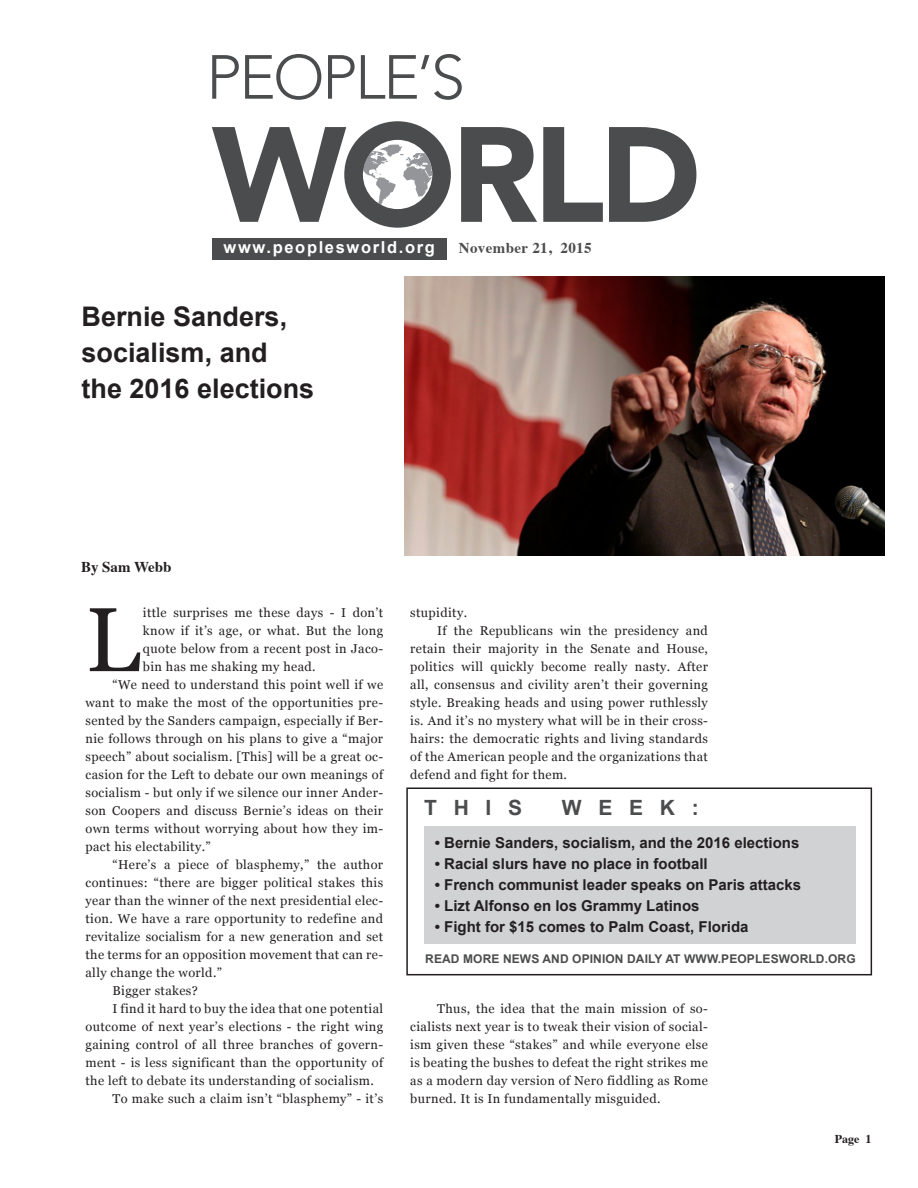
<style>
.page{position:relative;width:918px;height:1188px;background:#fff}
.page>*{position:absolute;margin:0;border:0;box-sizing:border-box;transform-origin:0 0}
.caps_paragraph{font:90.75px "Georgia";color:#231f20}
.title_arial-medium{font:700 27px "Arial";color:#231f20}
.title_arial-Tiny{font:700 21px "Arial";letter-spacing:.8em;color:#4b4c4d}
.t1{font:700 16.5px "Arial";letter-spacing:.1em;color:#fff}
.t2{font:700 15px "Arial";color:#231f20}
.by_line{font:700 15px "Times";letter-spacing:.025em;color:#4b4c4d}
.by_line-2{font:700 15px "Times";color:#231f20}
.body-text{font:12.75px/18px "Georgia";letter-spacing:.03em;color:#231f20;text-align:justify}
.caps_paragraph-2{font:12.75px/18px "Georgia";letter-spacing:.03em;color:#231f20;text-align:justify}
.title_arial-Tiny-2{font:700 12px "Arial";letter-spacing:.01em;color:#4b4c4d}
.by_line-3{font:700 12px "Times";color:#231f20}
</style>
<div class="page">
<div style="left:212px;top:238px;width:235px;height:21px;background:#4b4c4d"></div>
<svg style="left:212px;top:55px;width:27px;height:44px"></svg>
<svg style="left:245px;top:54px;width:76px;height:46px"></svg>
<svg style="left:328px;top:55px;width:27px;height:44px"></svg>
<svg style="left:361px;top:54px;width:101px;height:46px"></svg>
<svg style="left:461px;top:127px;width:76px;height:95px"></svg>
<svg style="left:543px;top:127px;width:60px;height:95px"></svg>
<svg style="left:609px;top:127px;width:87px;height:95px"></svg>
<svg style="left:212px;top:121px;width:239px;height:107px"></svg>
<div style="left:424px;top:826px;width:432px;height:118px;background:#d1d2d4"></div>
<div style="left:406px;top:788px;width:466px;height:187px;border:2px solid #231f20"></div>
<img style="left:404px;top:276px;width:481px;height:279px">
<p class="t1" style="left:224px;top:237px;width:213px">www.peoplesworld.org</p>
<p class="by_line" style="left:459px;top:234px;width:134px">November 21, 2015</p>
<p class="title_arial-medium" style="left:82px;top:298px;width:207px">Bernie Sanders,</p>
<p class="title_arial-medium" style="left:82px;top:334px;width:188px">socialism, and</p>
<p class="title_arial-medium" style="left:82px;top:370px;width:234px">the 2016 elections</p>
<p class="by_line-2" style="left:81px;top:553px;width:92px">By Sam Webb</p>
<p class="caps_paragraph" style="left:86px;top:585px;width:56px">L</p>
<p class="caps_paragraph-2" style="left:143px;top:604px;width:242px">ittle surprises me these days - I don’t know if it’s age, or what. But the long quote below from a recent post in Jaco&shy;bin has me shaking my head.</p>
<p class="body-text" style="left:86px;top:676px;width:299px;text-indent:27px">“We need to understand this point well if we want to make the most of the opportunities pre&shy;sented by the Sanders campaign, especially if Ber&shy;nie follows through on his plans to give a “major speech” about socialism. [This] will be a great oc&shy;casion for the Left to debate our own meanings of socialism - but only if we silence our inner Ander&shy;son Coopers and discuss Bernie’s ideas on their own terms without worrying about how they im&shy;pact his electability.”</p>
<p class="body-text" style="left:86px;top:856px;width:299px;text-indent:27px">“Here’s a piece of blasphemy,” the author continues: “there are bigger political stakes this year than the winner of the next presidential elec&shy;tion. We have a rare opportunity to redefine and revitalize socialism for a new generation and set the terms for an opposition movement that can re&shy;ally change the world.”</p>
<p class="body-text" style="left:112px;top:982px;width:87px">Bigger stakes?</p>
<p class="body-text" style="left:86px;top:1000px;width:299px;text-indent:27px">I find it hard to buy the idea that one potential outcome of next year’s elections - the right wing gaining control of all three branches of govern&shy;ment - is less significant than the opportunity of the left to debate its understanding of socialism.</p>
<p class="body-text" style="left:112px;top:1090px;width:272px">To make such a claim isn’t “blasphemy” - it’s</p>
<p class="body-text" style="left:410px;top:604px;width:58px">stupidity.</p>
<p class="body-text" style="left:410px;top:622px;width:299px;text-indent:27px">If the Republicans win the presidency and retain their majority in the Senate and House, politics will quickly become really nasty. After all, consensus and civility aren’t their governing style. Breaking heads and using power ruthlessly is. And it’s no mystery what will be in their cross&shy;hairs: the democratic rights and living standards of the American people and the organizations that defend and fight for them.</p>
<p class="title_arial-Tiny" style="left:424px;top:794px;width:100px">THIS</p>
<p class="title_arial-Tiny" style="left:562px;top:794px;width:139px">WEEK:</p>
<p class="t2" style="left:435px;top:833px;width:366px">• Bernie Sanders, socialism, and the 2016 elections</p>
<p class="t2" style="left:435px;top:854px;width:274px">• Racial slurs have no place in football</p>
<p class="t2" style="left:435px;top:875px;width:368px">• French communist leader speaks on Paris attacks</p>
<p class="t2" style="left:435px;top:896px;width:266px">• Lizt Alfonso en los Grammy Latinos</p>
<p class="t2" style="left:435px;top:917px;width:315px">• Fight for $15 comes to Palm Coast, Florida</p>
<p class="title_arial-Tiny-2" style="left:425px;top:951px;width:432px">READ MORE NEWS AND OPINION DAILY AT WWW.PEOPLESWORLD.ORG</p>
<p class="body-text" style="left:410px;top:1000px;width:299px;text-indent:27px">Thus, the idea that the main mission of so&shy;cialists next year is to tweak their vision of social&shy;ism given these “stakes” and while everyone else is beating the bushes to defeat the right strikes me as a modern day version of Nero fiddling as Rome burned. It is In fundamentally misguided.</p>
<p class="by_line-3" style="left:835px;top:1127px;width:38px">Page 1</p>
</div>
